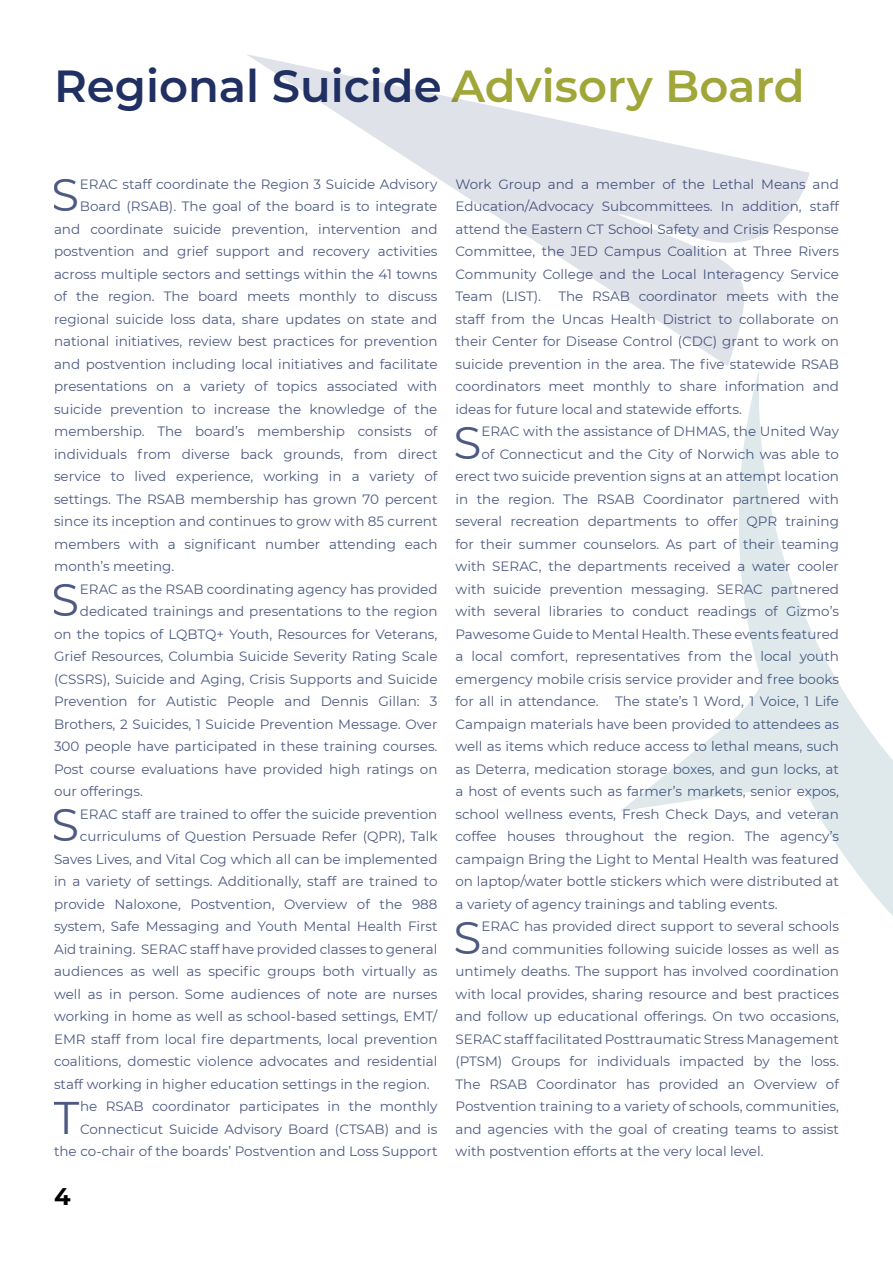
<style>
.page{position:relative;width:893px;height:1263px;background:#fff}
.page>*{position:absolute;margin:0;border:0;box-sizing:border-box;transform-origin:0 0}
.t1{font:45.6px "Montserrat";color:#203062}
.Paragraph_Style_13{font:600 45px "Montserrat";color:#203062}
.Paragraph_Style_5{font:700 24px "Montserrat";color:#000001}
.t2{font:13.5px/22.5px "Montserrat";color:#203062;text-align:justify}
.s1{color:#a0a637}
</style>
<div class="page">
<svg style="left:621px;top:371px;width:272px;height:545px"></svg>
<svg style="left:247px;top:54px;width:563px;height:312px"></svg>
<p class="Paragraph_Style_13" style="left:54px;top:55px;width:752px">Regional Suicide <span class="s1">Advisory Board</span></p>
<h1 class="t1" style="left:52px;top:164px;width:30px">S</h1>
<p class="t2" style="left:80px;top:172px;width:359px">ERAC staff coordinate the Region 3 Suicide Advisory</p>
<p class="t2" style="left:80px;top:195px;width:359px">Board (RSAB). The goal of the board is to integrate</p>
<p class="t2" style="left:54px;top:217px;width:385px">and coordinate suicide prevention, intervention and</p>
<p class="t2" style="left:54px;top:240px;width:385px">postvention and grief support and recovery activities</p>
<p class="t2" style="left:54px;top:262px;width:385px">across multiple sectors and settings within the 41 towns</p>
<p class="t2" style="left:54px;top:285px;width:385px">of the region. The board meets monthly to discuss</p>
<p class="t2" style="left:54px;top:307px;width:385px">regional suicide loss data, share updates on state and</p>
<p class="t2" style="left:54px;top:330px;width:385px">national initiatives, review best practices for prevention</p>
<p class="t2" style="left:54px;top:352px;width:385px">and postvention including local initiatives and facilitate</p>
<p class="t2" style="left:54px;top:375px;width:385px">presentations on a variety of topics associated with</p>
<p class="t2" style="left:54px;top:397px;width:385px">suicide prevention to increase the knowledge of the</p>
<p class="t2" style="left:54px;top:420px;width:385px">membership. The board’s membership consists of</p>
<p class="t2" style="left:54px;top:442px;width:385px">individuals from diverse back grounds, from direct</p>
<p class="t2" style="left:54px;top:465px;width:385px">service to lived experience, working in a variety of</p>
<p class="t2" style="left:54px;top:487px;width:385px">settings. The RSAB membership has grown 70 percent</p>
<p class="t2" style="left:54px;top:510px;width:385px">since its inception and continues to grow with 85 current</p>
<p class="t2" style="left:54px;top:532px;width:385px">members with a significant number attending each</p>
<p class="t2" style="left:54px;top:555px;width:122px">month’s meeting.</p>
<h1 class="t1" style="left:52px;top:569px;width:30px">S</h1>
<p class="t2" style="left:80px;top:577px;width:359px">ERAC as the RSAB coordinating agency has provided</p>
<p class="t2" style="left:80px;top:600px;width:359px">dedicated trainings and presentations to the region</p>
<p class="t2" style="left:54px;top:622px;width:385px">on the topics of LQBTQ+ Youth, Resources for Veterans,</p>
<p class="t2" style="left:54px;top:645px;width:385px">Grief Resources, Columbia Suicide Severity Rating Scale</p>
<p class="t2" style="left:54px;top:667px;width:385px">(CSSRS), Suicide and Aging, Crisis Supports and Suicide</p>
<p class="t2" style="left:54px;top:690px;width:385px">Prevention for Autistic People and Dennis Gillan: 3</p>
<p class="t2" style="left:54px;top:712px;width:385px">Brothers, 2 Suicides, 1 Suicide Prevention Message. Over</p>
<p class="t2" style="left:54px;top:735px;width:385px">300 people have participated in these training courses.</p>
<p class="t2" style="left:54px;top:757px;width:385px">Post course evaluations have provided high ratings on</p>
<p class="t2" style="left:54px;top:780px;width:90px">our offerings.</p>
<h1 class="t1" style="left:52px;top:794px;width:30px">S</h1>
<p class="t2" style="left:80px;top:802px;width:359px">ERAC staff are trained to offer the suicide prevention</p>
<p class="t2" style="left:80px;top:825px;width:359px">curriculums of Question Persuade Refer (QPR), Talk</p>
<p class="t2" style="left:54px;top:847px;width:385px">Saves Lives, and Vital Cog which all can be implemented</p>
<p class="t2" style="left:54px;top:870px;width:385px">in a variety of settings. Additionally, staff are trained to</p>
<p class="t2" style="left:54px;top:892px;width:385px">provide Naloxone, Postvention, Overview of the 988</p>
<p class="t2" style="left:54px;top:915px;width:385px">system, Safe Messaging and Youth Mental Health First</p>
<p class="t2" style="left:54px;top:937px;width:385px">Aid training. SERAC staff have provided classes to general</p>
<p class="t2" style="left:54px;top:960px;width:385px">audiences as well as specific groups both virtually as</p>
<p class="t2" style="left:54px;top:982px;width:385px">well as in person. Some audiences of note are nurses</p>
<p class="t2" style="left:54px;top:1005px;width:385px">working in home as well as school-based settings, EMT/</p>
<p class="t2" style="left:54px;top:1027px;width:385px">EMR staff from local fire departments, local prevention</p>
<p class="t2" style="left:54px;top:1050px;width:385px">coalitions, domestic violence advocates and residential</p>
<p class="t2" style="left:54px;top:1072px;width:377px">staff working in higher education settings in the region.</p>
<h1 class="t1" style="left:54px;top:1086px;width:28px">T</h1>
<p class="t2" style="left:54px;top:1095px;width:385px;text-align:right">he RSAB coordinator participates in the monthly<br>Connecticut Suicide Advisory Board (CTSAB) and is the co-chair of the boards’ Postvention and Loss Support</p>
<p class="Paragraph_Style_5" style="left:54px;top:1179px;width:18px">4</p>
<p class="t2" style="left:455px;top:172px;width:385px">Work Group and a member of the Lethal Means and Education/Advocacy Subcommittees. In addition, staff attend the Eastern CT School Safety and Crisis Response Committee, the JED Campus Coalition at Three Rivers Community College and the Local Interagency Service Team (LIST).</p>
<p class="t2" style="left:455px;top:285px;width:385px;text-indent:103px">The RSAB coordinator meets with the staff from the Uncas Health District to collaborate on their Center for Disease Control (CDC) grant to work on suicide prevention in the area. The five statewide RSAB coordinators meet monthly to share information and ideas for future local and statewide efforts.</p>
<h1 class="t1" style="left:453px;top:411px;width:30px">S</h1>
<p class="t2" style="left:481px;top:420px;width:359px">ERAC with the assistance of DHMAS, the United Way</p>
<p class="t2" style="left:481px;top:442px;width:359px">of Connecticut and the City of Norwich was able to</p>
<p class="t2" style="left:455px;top:465px;width:385px">erect two suicide prevention signs at an attempt location</p>
<p class="t2" style="left:455px;top:487px;width:385px">in the region. The RSAB Coordinator partnered with</p>
<p class="t2" style="left:455px;top:510px;width:385px">several recreation departments to offer QPR training</p>
<p class="t2" style="left:455px;top:532px;width:385px">for their summer counselors. As part of their teaming</p>
<p class="t2" style="left:455px;top:555px;width:385px">with SERAC, the departments received a water cooler</p>
<p class="t2" style="left:455px;top:577px;width:385px">with suicide prevention messaging. SERAC partnered</p>
<p class="t2" style="left:455px;top:600px;width:385px">with several libraries to conduct readings of Gizmo’s</p>
<p class="t2" style="left:455px;top:622px;width:385px">Pawesome Guide to Mental Health. These events featured</p>
<p class="t2" style="left:455px;top:645px;width:385px">a local comfort, representatives from the local youth</p>
<p class="t2" style="left:455px;top:667px;width:385px">emergency mobile crisis service provider and free books</p>
<p class="t2" style="left:455px;top:690px;width:385px">for all in attendance. The state’s 1 Word, 1 Voice, 1 Life</p>
<p class="t2" style="left:455px;top:712px;width:385px">Campaign materials have been provided to attendees as</p>
<p class="t2" style="left:455px;top:735px;width:385px">well as items which reduce access to lethal means, such</p>
<p class="t2" style="left:455px;top:757px;width:385px">as Deterra, medication storage boxes, and gun locks, at</p>
<p class="t2" style="left:455px;top:780px;width:385px">a host of events such as farmer’s markets, senior expos,</p>
<p class="t2" style="left:455px;top:802px;width:385px">school wellness events, Fresh Check Days, and veteran</p>
<p class="t2" style="left:455px;top:825px;width:385px">coffee houses throughout the region. The agency’s</p>
<p class="t2" style="left:455px;top:847px;width:385px">campaign Bring the Light to Mental Health was featured</p>
<p class="t2" style="left:455px;top:870px;width:385px">on laptop/water bottle stickers which were distributed at</p>
<p class="t2" style="left:455px;top:892px;width:324px">a variety of agency trainings and tabling events.</p>
<h1 class="t1" style="left:453px;top:906px;width:30px">S</h1>
<p class="t2" style="left:481px;top:915px;width:359px">ERAC has provided direct support to several schools</p>
<p class="t2" style="left:481px;top:937px;width:359px">and communities following suicide losses as well as</p>
<p class="t2" style="left:455px;top:960px;width:385px">untimely deaths. The support has involved coordination</p>
<p class="t2" style="left:455px;top:982px;width:385px">with local provides, sharing resource and best practices</p>
<p class="t2" style="left:455px;top:1005px;width:385px">and follow up educational offerings. On two occasions,</p>
<p class="t2" style="left:455px;top:1027px;width:385px">SERAC staff facilitated Posttraumatic Stress Management</p>
<p class="t2" style="left:455px;top:1050px;width:385px">(PTSM) Groups for individuals impacted by the loss.</p>
<p class="t2" style="left:455px;top:1072px;width:385px">The RSAB Coordinator has provided an Overview of</p>
<p class="t2" style="left:455px;top:1095px;width:385px">Postvention training to a variety of schools, communities,</p>
<p class="t2" style="left:455px;top:1117px;width:385px">and agencies with the goal of creating teams to assist</p>
<p class="t2" style="left:455px;top:1140px;width:310px">with postvention efforts at the very local level.</p>
</div>
